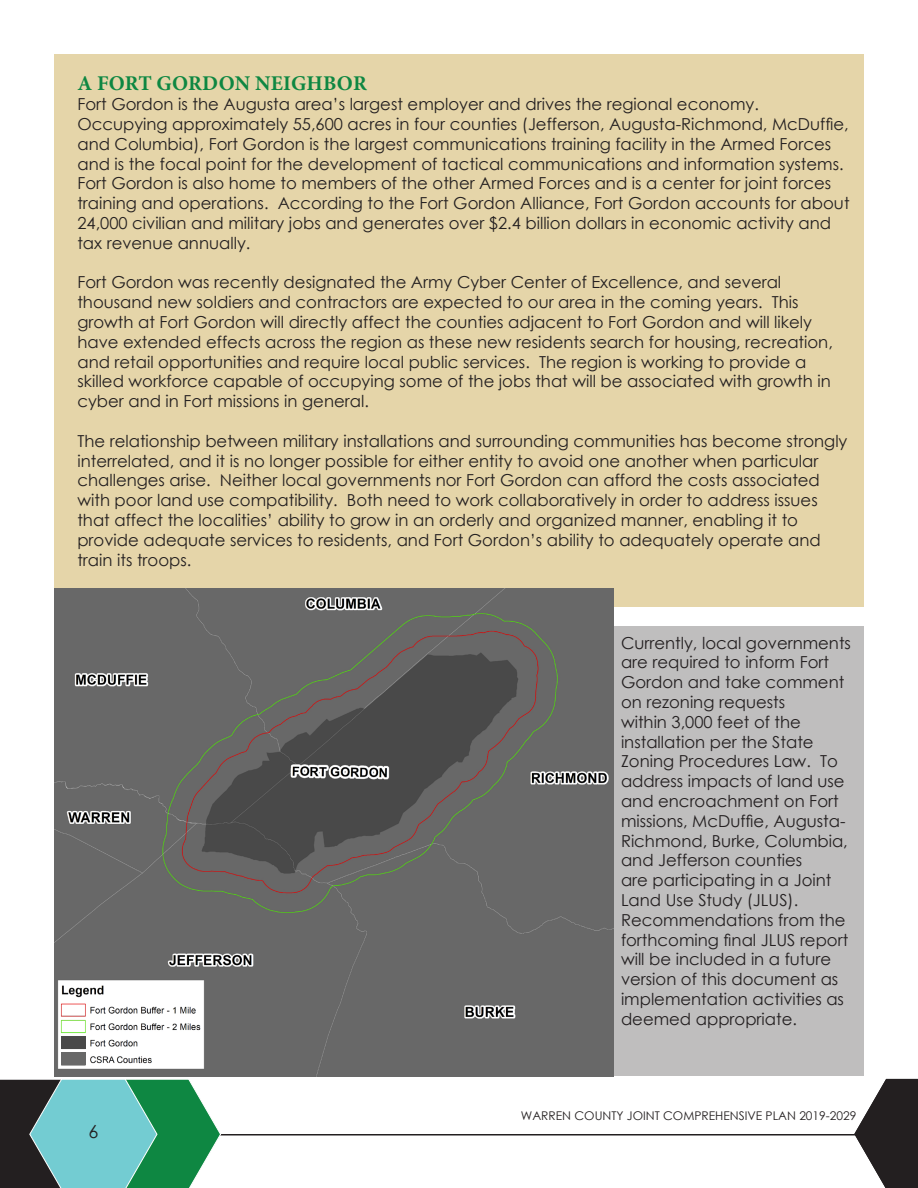
<style>
.page{position:relative;width:918px;height:1188px;background:#fff}
.page>*{position:absolute;margin:0;border:0;box-sizing:border-box;transform-origin:0 0}
.t1{font:700 21px "Minion Pro";letter-spacing:.01em;color:#0e8742}
.t2{font:18px "Century Gothic";color:#231f20}
.t3{font:16.5px/19.8px "Century Gothic";color:#231f20}
.t4{font:12px "Century Gothic";color:#231f20}
</style>
<div class="page">
<hr style="left:0;top:1134px;width:918px;height:2px;background:#231f20">
<svg style="left:0;top:1079px;width:222px;height:109px;background:#519888"></svg>
<svg style="left:854px;top:1079px;width:64px;height:109px"></svg>
<div style="left:473px;top:626px;width:391px;height:450px;background:#bfbebe"></div>
<div style="left:54px;top:54px;width:810px;height:553px;background:#e5d5a9"></div>
<img style="left:54px;top:589px;width:560px;height:487px">
<div style="left:61px;top:1036px;width:25px;height:12px;background:#494949"></div>
<div style="left:61px;top:1052px;width:25px;height:13px;background:#686868"></div>
<p class="t1" style="left:78px;top:69px;width:291px">A FORT GORDON NEIGHBOR</p>
<p class="t3" style="left:77px;top:94px;width:774px">Fort Gordon is the Augusta area’s largest employer and drives the regional economy.<br>Occupying approximately 55,600 acres in four counties (Jefferson, Augusta-Richmond, McDuffie, and Columbia), Fort Gordon is the largest communications training facility in the Armed Forces and is the focal point for the development of tactical communications and information systems.<br>Fort Gordon is also home to members of the other Armed Forces and is a center for joint forces training and operations. According to the Fort Gordon Alliance, Fort Gordon accounts for about 24,000 civilian and military jobs and generates over $2.4 billion dollars in economic activity and tax revenue annually.</p>
<p class="t3" style="left:77px;top:272px;width:757px">Fort Gordon was recently designated the Army Cyber Center of Excellence, and several thousand new soldiers and contractors are expected to our area in the coming years. This growth at Fort Gordon will directly affect the counties adjacent to Fort Gordon and will likely have extended effects across the region as these new residents search for housing, recreation, and retail opportunities and require local public services. The region is working to provide a skilled workforce capable of occupying some of the jobs that will be associated with growth in cyber and in Fort missions in general.</p>
<p class="t3" style="left:77px;top:431px;width:772px">The relationship between military installations and surrounding communities has become strongly interrelated, and it is no longer possible for either entity to avoid one another when particular challenges arise. Neither local governments nor Fort Gordon can afford the costs associated with poor land use compatibility. Both need to work collaboratively in order to address issues that affect the localities’ ability to grow in an orderly and organized manner, enabling it to provide adequate services to residents, and Fort Gordon’s ability to adequately operate and train its troops.</p>
<p class="t3" style="left:621px;top:633px;width:232px">Currently, local governments are required to inform Fort<br>Gordon and take comment on rezoning requests<br>within 3,000 feet of the installation per the State<br>Zoning Procedures Law. To address impacts of land use and encroachment on Fort missions, McDuffie, Augusta-<br>Richmond, Burke, Columbia, and Jefferson counties<br>are participating in a Joint<br>Land Use Study (JLUS).<br>Recommendations from the forthcoming final JLUS report will be included in a future version of this document as implementation activities as deemed appropriate.</p>
<p class="t2" style="left:88px;top:1119px;width:11px">6</p>
<p class="t4" style="left:521px;top:1107px;width:337px">WARREN COUNTY JOINT COMPREHENSIVE PLAN 2019-2029</p>
</div>
